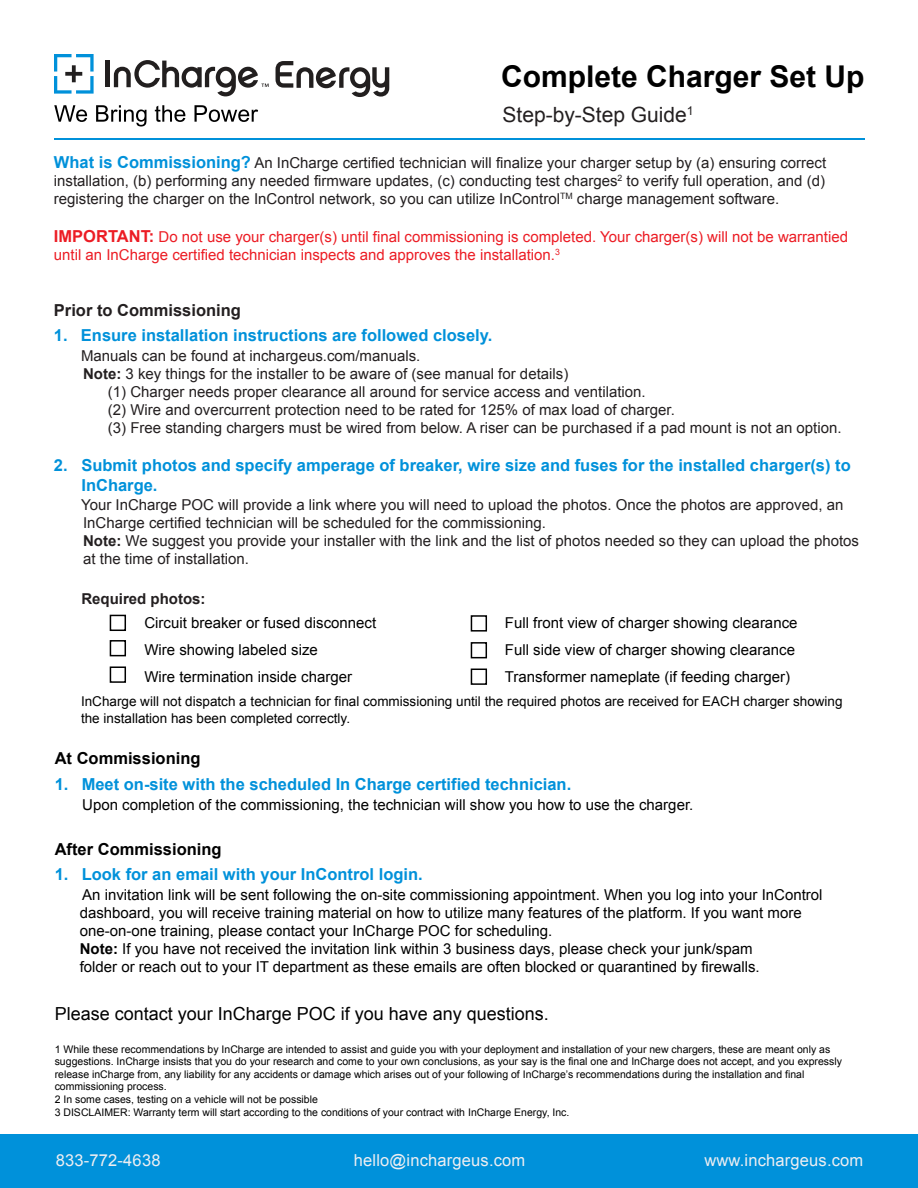
<style>
.page{position:relative;width:918px;height:1188px;background:#fff}
.page>*{position:absolute;margin:0;border:0;box-sizing:border-box;transform-origin:0 0}
.t1{font:700 30px "Arial";color:#000}
.t2{font:21px "Arial";color:#231f20}
.t3{font:18px "Arial";color:#000}
.t4{font:700 16.5px/19.8px "Arial";color:#0091da}
.t5{font:16.5px "Arial";letter-spacing:.01em;color:#eeeef2}
.t6{font:700 16.5px "Arial";color:#000}
.t7{font:700 16.5px "Arial";color:#231f20}
.t8{font:15px/18px "Arial";color:#231f20;text-align:justify}
.t9{font:15px/27px "Arial";color:#000}
.t10{font:15px/18px "Arial";color:#ec1c24}
.t11{font:700 15px "Arial";color:#231f20}
.t12{font:13.5px/16.2px "Arial";color:#000}
.t13{font:10.5px/12.6px "Arial";color:#000}
.s1{font-weight:700;font-size:16.5px;color:#0091da}
.s2{font-weight:700;font-size:16.5px}
.s3{font-weight:700}
</style>
<div class="page">
<hr style="left:54px;top:139px;width:810px;height:1px;background:#0091da">
<svg style="left:54px;top:105px;width:33px;height:17px"></svg>
<svg style="left:96px;top:105px;width:51px;height:22px"></svg>
<svg style="left:155px;top:105px;width:30px;height:17px"></svg>
<svg style="left:195px;top:105px;width:63px;height:17px"></svg>
<svg style="left:54px;top:54px;width:40px;height:40px"></svg>
<svg style="left:114px;top:60px;width:155px;height:36px"></svg>
<hr style="left:106px;top:61px;width:4px;height:26px;background:#221f1f">
<svg style="left:276px;top:61px;width:113px;height:36px"></svg>
<div style="left:0;top:1134px;width:918px;height:54px;background:#0091da"></div>
<div style="left:110px;top:615px;width:16px;height:16px;border:2px solid #000"></div>
<div style="left:110px;top:640px;width:16px;height:16px;border:2px solid #000"></div>
<div style="left:110px;top:666px;width:16px;height:17px;border:2px solid #000"></div>
<div style="left:471px;top:615px;width:16px;height:17px;border:2px solid #000"></div>
<div style="left:471px;top:642px;width:16px;height:16px;border:2px solid #000"></div>
<div style="left:471px;top:669px;width:16px;height:16px;border:2px solid #000"></div>
<h1 class="t1" style="left:501px;top:56px;width:365px">Complete Charger Set Up</h1>
<h2 class="t2" style="left:503px;top:101px;width:193px">Step-by-Step Guide<sup>1</sup></h2>
<p class="t8" style="left:54px;top:154px;width:774px"><span class="s1">What is Commissioning?</span> An InCharge certified technician will finalize your charger setup by (a) ensuring correct installation, (b) performing any needed firmware updates, (c) conducting test charges<sup>2</sup> to verify full operation, and (d) registering the charger on the InControl network, so you can utilize InControl<sup>TM</sup> charge management software.</p>
<p class="t10" style="left:54px;top:228px;width:796px"><span class="s2">IMPORTANT:</span> Do not use your charger(s) until final commissioning is completed. Your charger(s) will not be warrantied until an InCharge certified technician inspects and approves the installation.<sup>3</sup></p>
<p class="t7" style="left:54px;top:299px;width:189px">Prior to Commissioning</p>
<p class="t4" style="left:54px;top:326px;width:440px">1. Ensure installation instructions are followed closely.</p>
<p class="t8" style="left:81px;top:347px;width:341px">Manuals can be found at inchargeus.com/manuals.</p>
<p class="t8" style="left:83px;top:365px;width:487px"><span class="s3">Note:</span> 3 key things for the installer to be aware of (see manual for details)</p>
<p class="t8" style="left:108px;top:383px;width:539px">(1) Charger needs proper clearance all around for service access and ventilation.</p>
<p class="t8" style="left:108px;top:401px;width:568px">(2) Wire and overcurrent protection need to be rated for 125% of max load of charger.</p>
<p class="t8" style="left:108px;top:419px;width:735px">(3) Free standing chargers must be wired from below. A riser can be purchased if a pad mount is not an option.</p>
<p class="t4" style="left:81px;top:456px;width:771px;text-indent:-28px">2. Submit photos and specify amperage of breaker, wire size and fuses for the installed charger(s) to<br>InCharge.</p>
<p class="t8" style="left:81px;top:496px;width:780px;text-align:left">Your InCharge POC will provide a link where you will need to upload the photos. Once the photos are approved, an InCharge certified technician will be scheduled for the commissioning.<br><span class="s3">Note:</span> We suggest you provide your installer with the link and the list of photos needed so they can upload the photos at the time of installation.</p>
<p class="t11" style="left:81px;top:589px;width:126px">Required photos:</p>
<p class="t9" style="left:144px;top:609px;width:233px">Circuit breaker or fused disconnect<br>Wire showing labeled size<br>Wire termination inside charger</p>
<p class="t9" style="left:505px;top:609px;width:294px">Full front view of charger showing clearance<br>Full side view of charger showing clearance<br>Transformer nameplate (if feeding charger)</p>
<p class="t12" style="left:81px;top:694px;width:763px">InCharge will not dispatch a technician for final commissioning until the required photos are received for EACH charger showing the installation has been completed correctly.</p>
<p class="t6" style="left:55px;top:748px;width:147px">At Commissioning</p>
<p class="t4" style="left:55px;top:775px;width:518px">1. Meet on-site with the scheduled In Charge certified technician.</p>
<p class="t9" style="left:82px;top:791px;width:613px">Upon completion of the commissioning, the technician will show you how to use the charger.</p>
<p class="t6" style="left:55px;top:838px;width:168px">After Commissioning</p>
<p class="t4" style="left:55px;top:865px;width:370px">1. Look for an email with your InControl login.</p>
<p class="t9" style="left:80px;top:886px;width:744px;line-height:18px">An invitation link will be sent following the on-site commissioning appointment. When you log into your InControl dashboard, you will receive training material on how to utilize many features of the platform. If you want more one-on-one training, please contact your InCharge POC for scheduling.<br><span class="s3">Note:</span> If you have not received the invitation link within 3 business days, please check your junk/spam<br>folder or reach out to your IT department as these emails are often blocked or quarantined by firewalls.</p>
<p class="t3" style="left:55px;top:1002px;width:496px">Please contact your InCharge POC if you have any questions.</p>
<p class="t13" style="left:55px;top:1043px;width:789px">1 While these recommendations by InCharge are intended to assist and guide you with your deployment and installation of your new chargers, these are meant only as suggestions. InCharge insists that you do your research and come to your own conclusions, as your say is the final one and InCharge does not accept, and you expressly release inCharge from, any liability for any accidents or damage which arises out of your following of InCharge’s recommendations during the installation and final commissioning process.<br>2 In some cases, testing on a vehicle will not be possible<br>3 DISCLAIMER: Warranty term will start according to the conditions of your contract with InCharge Energy, Inc.</p>
<p class="t5" style="left:56px;top:1149px;width:106px">833-772-4638</p>
<p class="t5" style="left:354px;top:1149px;width:173px">hello@inchargeus.com</p>
<p class="t5" style="left:704px;top:1149px;width:160px">www.inchargeus.com</p>
</div>
